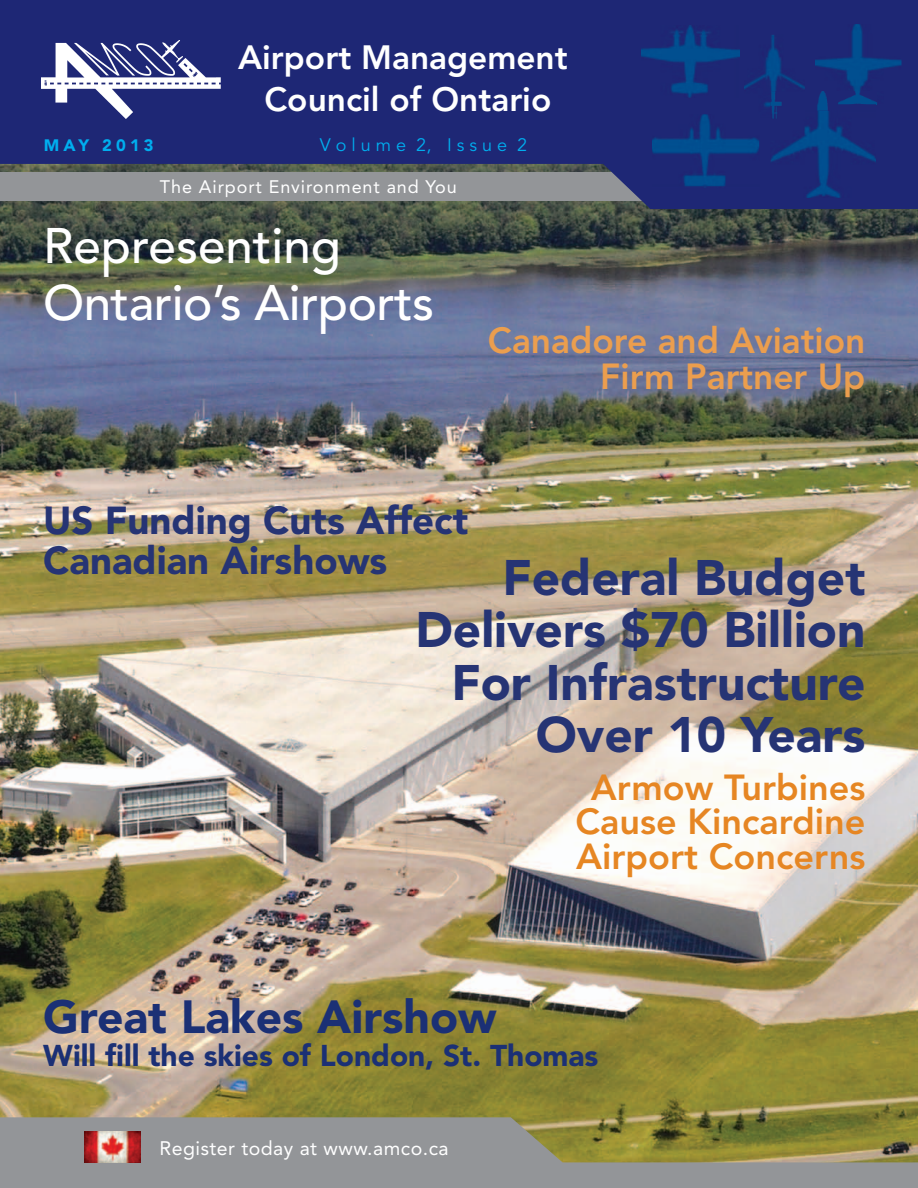
<style>
.page{position:relative;width:918px;height:1188px;background:#fff}
.page>*{position:absolute;margin:0;border:0;box-sizing:border-box;transform-origin:0 0}
.t1{font:900 49.5px/52.5px "Avenir LT Std";color:#263474;text-align:right}
.t2{font:500 49.5px/57px "Avenir LT Std";letter-spacing:-.01em;color:#fff}
.t3{font:900 46.05px "Avenir LT Std";color:#1b3075}
.t4{font:900 38.7px/40px "Avenir LT Std";color:#263474}
.t5{font:800 36px/34.5px "Avenir LT Std";color:#e68623;text-align:center}
.t6{font:800 36px/36px "Avenir LT Std";color:#eb9e4e;text-align:right}
.t7{font:800 33.45px/41.8px "Avenir LT Std";color:#fff;text-align:center}
.t8{font:900 29.85px "Avenir LT Std";color:#1b3075}
.t9{font:19.5px "Avenir LT Std";letter-spacing:.025em;color:#fff}
.t10{font:18px "Avenir LT Std";letter-spacing:.05em;color:#fff}
.t11{font:18px "Avenir LT Std";color:#00aeef}
.t12{font:900 16.5px "Avenir LT Std";letter-spacing:.25em;color:#00aeef}
</style>
<div class="page">
<img style="left:0;top:209px;width:918px;height:908px">
<svg style="left:0;top:1117px;width:918px;height:71px;background:#90907e"></svg>
<svg style="left:0;top:0;width:918px;height:209px;background:#313976"></svg>
<img style="left:41px;top:41px;width:184px;height:78px">
<img style="left:743px;top:35px;width:62px;height:84px">
<img style="left:639px;top:25px;width:101px;height:73px">
<img style="left:814px;top:24px;width:88px;height:82px">
<img style="left:651px;top:114px;width:108px;height:74px">
<img style="left:743px;top:114px;width:16px;height:5px">
<div style="left:630px;top:16px;width:10px;height:79px;background:#1e2775"></div>
<div style="left:641px;top:112px;width:11px;height:75px;background:#1e2775"></div>
<div style="left:805px;top:10px;width:9px;height:99px;background:#1e2775"></div>
<hr style="left:740px;top:16px;width:3px;height:98px;background:#1e2775">
<div style="left:792px;top:6px;width:123px;height:18px;background:#1e2775"></div>
<div style="left:728px;top:119px;width:75px;height:12px;background:#1e2775"></div>
<div style="left:809px;top:104px;width:88px;height:7px;background:#1e2775"></div>
<img style="left:771px;top:109px;width:105px;height:89px">
<img style="left:771px;top:91px;width:34px;height:29px">
<img style="left:814px;top:91px;width:62px;height:13px">
<img style="left:771px;top:119px;width:32px;height:12px">
<img style="left:809px;top:104px;width:67px;height:7px">
<img style="left:84px;top:1132px;width:56px;height:31px">
<p class="t7" style="left:238px;top:36px;width:331px">Airport Management<br>Council of Ontario</p>
<p class="t12" style="left:44px;top:136px;width:111px">MAY 2013</p>
<p class="t11" style="left:320px;top:135px;width:209px">V o l u m e 2, I s s u e 2</p>
<p class="t10" style="left:160px;top:176px;width:298px">The Airport Environment and You</p>
<p class="t2" style="left:43px;top:218px;width:393px">Representing<br>Ontario’s Airports</p>
<p class="t6" style="left:488px;top:323px;width:379px">Canadore and Aviation<br>Firm Partner Up</p>
<p class="t4" style="left:43px;top:500px;width:427px">US Funding Cuts Affect<br>Canadian Airshows</p>
<p class="t1" style="left:415px;top:551px;width:452px">Federal Budget<br>Delivers $70 Billion<br>For Infrastructure<br>Over 10 Years</p>
<p class="t5" style="left:575px;top:770px;width:292px">Armow Turbines<br>Cause Kincardine<br>Airport Concerns</p>
<p class="t3" style="left:43px;top:989px;width:455px">Great Lakes Airshow</p>
<p class="t8" style="left:43px;top:1038px;width:557px">Will fill the skies of London, St. Thomas</p>
<p class="t9" style="left:159px;top:1137px;width:291px">Register today at www.amco.ca</p>
</div>
